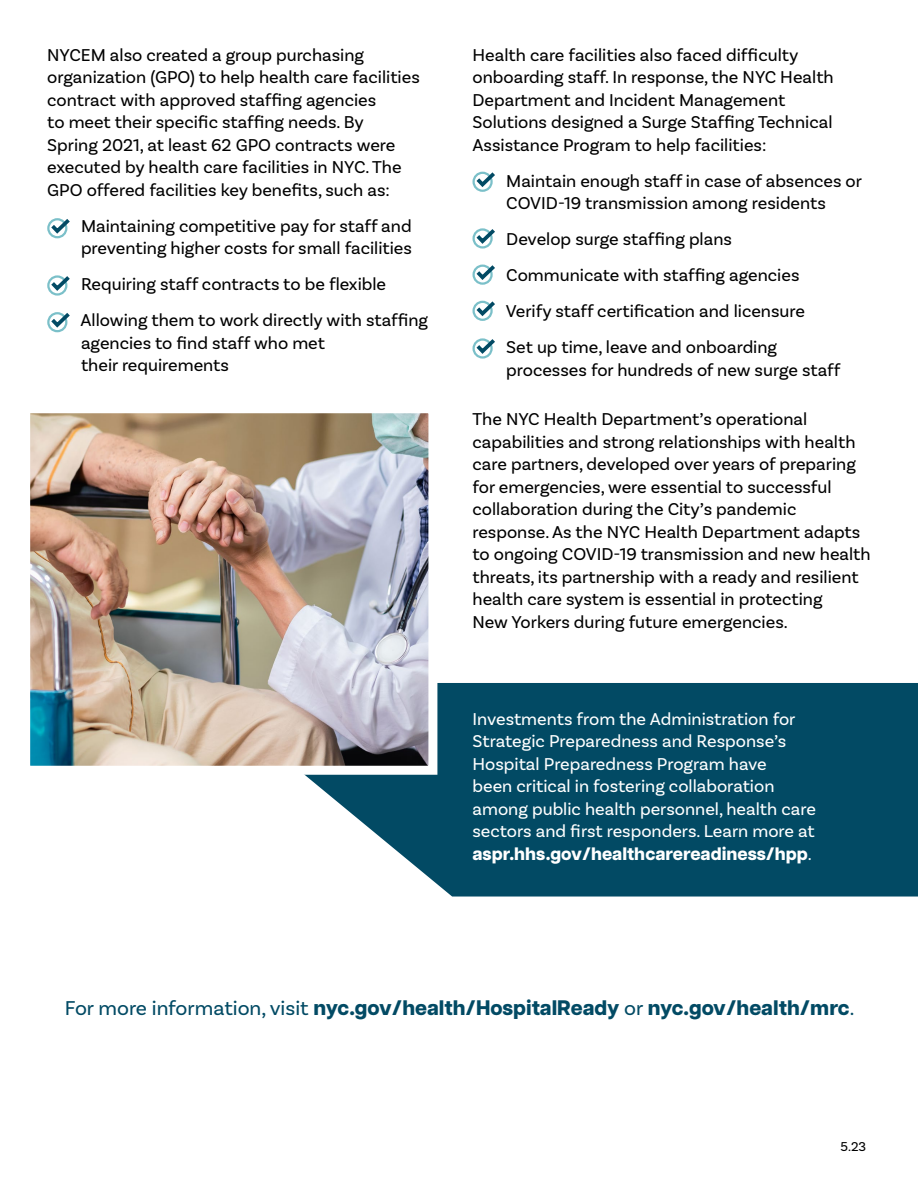
<style>
.page{position:relative;width:918px;height:1188px;background:#fff}
.page>*{position:absolute;margin:0;border:0;box-sizing:border-box;transform-origin:0 0}
.t1{font:800 21px "Articulat CF";color:#024a64}
.t2{font:18px/22.5px "Basic Sans";color:#000}
.t3{font:18px/22.5px "Basic Sans";color:#fff}
.t4{font:13.5px "Basic Sans";color:#000}
.s1{font-family:"Articulat CF";font-weight:800}
.s2{font-family:"Basic Sans";font-weight:400}
</style>
<div class="page">
<div style="left:47px;top:218px;width:20px;height:20px;border:2px solid #7bc0c9;border-radius:50%"></div>
<svg style="left:47px;top:218px;width:23px;height:18px"></svg>
<div style="left:47px;top:275px;width:20px;height:21px;border:2px solid #7bc0c9;border-radius:50%"></div>
<svg style="left:47px;top:275px;width:23px;height:19px"></svg>
<div style="left:47px;top:312px;width:20px;height:20px;border:2px solid #7bc0c9;border-radius:50%"></div>
<svg style="left:47px;top:312px;width:23px;height:18px"></svg>
<div style="left:473px;top:172px;width:20px;height:20px;border:2px solid #7bc0c9;border-radius:50%"></div>
<svg style="left:473px;top:171px;width:22px;height:19px"></svg>
<div style="left:473px;top:228px;width:20px;height:21px;border:2px solid #7bc0c9;border-radius:50%"></div>
<svg style="left:473px;top:228px;width:22px;height:19px"></svg>
<div style="left:473px;top:265px;width:20px;height:20px;border:2px solid #7bc0c9;border-radius:50%"></div>
<svg style="left:473px;top:264px;width:22px;height:19px"></svg>
<div style="left:473px;top:301px;width:20px;height:20px;border:2px solid #7bc0c9;border-radius:50%"></div>
<svg style="left:473px;top:300px;width:22px;height:19px"></svg>
<div style="left:473px;top:338px;width:20px;height:21px;border:2px solid #7bc0c9;border-radius:50%"></div>
<svg style="left:473px;top:338px;width:22px;height:19px"></svg>
<svg style="left:310px;top:683px;width:608px;height:214px;background:#14576f"></svg>
<img style="left:30px;top:413px;width:412px;height:366px">
<p class="t2" style="left:47px;top:43px;width:374px">NYCEM also created a group purchasing organization (GPO) to help health care facilities contract with approved staffng agencies<br>to meet their specifc staffng needs. By<br>Spring 2021, at least 62 GPO contracts were executed by health care facilities in NYC. The GPO offered facilities key benefts, such as:</p>
<p class="t2" style="left:81px;top:214px;width:332px">Maintaining competitive pay for staff and preventing higher costs for small facilities</p>
<p class="t2" style="left:81px;top:273px;width:307px">Requiring staff contracts to be fexible</p>
<p class="t2" style="left:81px;top:309px;width:349px">Allowing them to work directly with staffng agencies to fnd staff who met<br>their requirements</p>
<p class="t2" style="left:472px;top:43px;width:363px">Health care facilities also faced diffculty onboarding staff. In response, the NYC Health Department and Incident Management Solutions designed a Surge Staffng Technical Assistance Program to help facilities:</p>
<p class="t2" style="left:506px;top:169px;width:357px">Maintain enough staff in case of absences or<br>COVID-19 transmission among residents</p>
<p class="t2" style="left:506px;top:228px;width:227px">Develop surge staffng plans</p>
<p class="t2" style="left:506px;top:264px;width:295px">Communicate with staffng agencies</p>
<p class="t2" style="left:506px;top:300px;width:301px">Verify staff certifcation and licensure</p>
<p class="t2" style="left:506px;top:336px;width:336px">Set up time, leave and onboarding processes for hundreds of new surge staff</p>
<p class="t2" style="left:472px;top:408px;width:400px">The NYC Health Department’s operational capabilities and strong relationships with health care partners, developed over years of preparing for emergencies, were essential to successful collaboration during the City’s pandemic response. As the NYC Health Department adapts to ongoing COVID-19 transmission and new health threats, its partnership with a ready and resilient health care system is essential in protecting<br>New Yorkers during future emergencies.</p>
<p class="t3" style="left:472px;top:707px;width:345px">Investments from the Administration for Strategic Preparedness and Response’s Hospital Preparedness Program have<br>been critical in fostering collaboration among public health personnel, health care sectors and frst responders. Learn more at <span class="s1">aspr.hhs.gov/healthcarereadiness/hpp</span>.</p>
<p class="t1" style="left:65px;top:992px;width:791px"><span class="s2">For more information, visit</span> nyc.gov/health/HospitalReady <span class="s2">or</span> nyc.gov/health/mrc<span class="s2">.</span></p>
<p class="t4" style="left:841px;top:1138px;width:27px">5.23</p>
</div>
